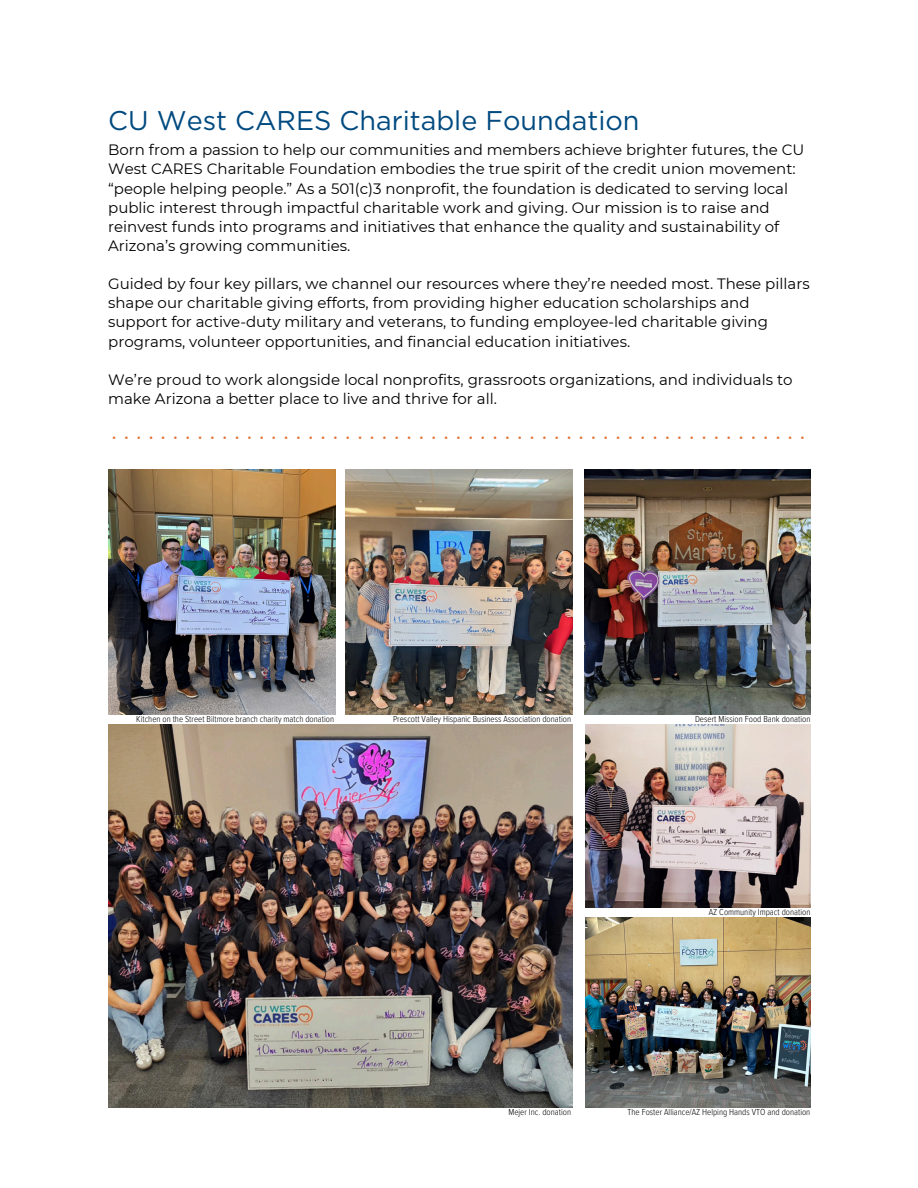
<style>
.page{position:relative;width:918px;height:1188px;background:#fff}
.page>*{position:absolute;margin:0;border:0;box-sizing:border-box;transform-origin:0 0}
.t1{font:27px "Gotham";color:#004a80}
.t2{font:500 18px "Montserrat";color:#e17134}
.t3{font:15px/19.2px "Montserrat";color:#000}
.t4{font:300 9px "Proxima Nova Cond";color:#000}
</style>
<div class="page">
<img style="left:108px;top:470px;width:227px;height:244px">
<img style="left:346px;top:470px;width:227px;height:244px">
<img style="left:584px;top:470px;width:226px;height:244px">
<img style="left:108px;top:725px;width:465px;height:382px">
<img style="left:585px;top:725px;width:225px;height:182px">
<img style="left:585px;top:918px;width:225px;height:189px">
<p class="t1" style="left:108px;top:104px;width:533px">CU West CARES Charitable Foundation</p>
<h2 class="t3" style="left:108px;top:140px;width:698px">Born from a passion to help our communities and members achieve brighter futures, the CU West CARES Charitable Foundation embodies the true spirit of the credit union movement: “people helping people.” As a 501(c)3 nonprofit, the foundation is dedicated to serving local public interest through impactful charitable work and giving. Our mission is to raise and reinvest funds into programs and initiatives that enhance the quality and sustainability of Arizona’s growing communities.</h2>
<p class="t3" style="left:108px;top:274px;width:703px">Guided by four key pillars, we channel our resources where they’re needed most. These pillars shape our charitable giving efforts, from providing higher education scholarships and support for active-duty military and veterans, to funding employee-led charitable giving programs, volunteer opportunities, and financial education initiatives.</p>
<p class="t3" style="left:108px;top:370px;width:686px">We’re proud to work alongside local nonprofits, grassroots organizations, and individuals to make Arizona a better place to live and thrive for all.</p>
<p class="t2" style="left:112px;top:421px;width:6px">.</p>
<p class="t2" style="left:124px;top:421px;width:6px">.</p>
<p class="t2" style="left:137px;top:421px;width:6px">.</p>
<p class="t2" style="left:149px;top:421px;width:6px">.</p>
<p class="t2" style="left:161px;top:421px;width:6px">.</p>
<p class="t2" style="left:174px;top:421px;width:6px">.</p>
<p class="t2" style="left:186px;top:421px;width:6px">.</p>
<p class="t2" style="left:198px;top:421px;width:6px">.</p>
<p class="t2" style="left:210px;top:421px;width:6px">.</p>
<p class="t2" style="left:223px;top:421px;width:6px">.</p>
<p class="t2" style="left:235px;top:421px;width:6px">.</p>
<p class="t2" style="left:247px;top:421px;width:6px">.</p>
<p class="t2" style="left:260px;top:421px;width:6px">.</p>
<p class="t2" style="left:272px;top:421px;width:6px">.</p>
<p class="t2" style="left:284px;top:421px;width:6px">.</p>
<p class="t2" style="left:297px;top:421px;width:6px">.</p>
<p class="t2" style="left:309px;top:421px;width:6px">.</p>
<p class="t2" style="left:321px;top:421px;width:6px">.</p>
<p class="t2" style="left:333px;top:421px;width:6px">.</p>
<p class="t2" style="left:346px;top:421px;width:6px">.</p>
<p class="t2" style="left:358px;top:421px;width:6px">.</p>
<p class="t2" style="left:370px;top:421px;width:6px">.</p>
<p class="t2" style="left:383px;top:421px;width:6px">.</p>
<p class="t2" style="left:395px;top:421px;width:6px">.</p>
<p class="t2" style="left:407px;top:421px;width:6px">.</p>
<p class="t2" style="left:419px;top:421px;width:6px">.</p>
<p class="t2" style="left:432px;top:421px;width:6px">.</p>
<p class="t2" style="left:444px;top:421px;width:6px">.</p>
<p class="t2" style="left:456px;top:421px;width:6px">.</p>
<p class="t2" style="left:469px;top:421px;width:6px">.</p>
<p class="t2" style="left:481px;top:421px;width:6px">.</p>
<p class="t2" style="left:493px;top:421px;width:6px">.</p>
<p class="t2" style="left:506px;top:421px;width:6px">.</p>
<p class="t2" style="left:518px;top:421px;width:6px">.</p>
<p class="t2" style="left:530px;top:421px;width:6px">.</p>
<p class="t2" style="left:542px;top:421px;width:6px">.</p>
<p class="t2" style="left:555px;top:421px;width:6px">.</p>
<p class="t2" style="left:567px;top:421px;width:6px">.</p>
<p class="t2" style="left:579px;top:421px;width:6px">.</p>
<p class="t2" style="left:592px;top:421px;width:6px">.</p>
<p class="t2" style="left:604px;top:421px;width:6px">.</p>
<p class="t2" style="left:616px;top:421px;width:6px">.</p>
<p class="t2" style="left:628px;top:421px;width:6px">.</p>
<p class="t2" style="left:641px;top:421px;width:6px">.</p>
<p class="t2" style="left:653px;top:421px;width:6px">.</p>
<p class="t2" style="left:665px;top:421px;width:6px">.</p>
<p class="t2" style="left:678px;top:421px;width:6px">.</p>
<p class="t2" style="left:690px;top:421px;width:6px">.</p>
<p class="t2" style="left:702px;top:421px;width:6px">.</p>
<p class="t2" style="left:715px;top:421px;width:6px">.</p>
<p class="t2" style="left:727px;top:421px;width:6px">.</p>
<p class="t2" style="left:739px;top:421px;width:6px">.</p>
<p class="t2" style="left:751px;top:421px;width:6px">.</p>
<p class="t2" style="left:764px;top:421px;width:6px">.</p>
<p class="t2" style="left:776px;top:421px;width:6px">.</p>
<p class="t2" style="left:788px;top:421px;width:6px">.</p>
<p class="t2" style="left:801px;top:421px;width:6px">.</p>
<p class="t4" style="left:136px;top:714px;width:199px">Kitchen on the Street Biltmore branch charity match donation</p>
<p class="t4" style="left:393px;top:714px;width:179px">Prescott Valley Hispanic Business Association donation</p>
<p class="t4" style="left:695px;top:714px;width:117px">Desert Mission Food Bank donation</p>
<p class="t4" style="left:709px;top:907px;width:103px">AZ Community Impact donation</p>
<p class="t4" style="left:508px;top:1106px;width:64px">Mejer Inc. donation</p>
<p class="t4" style="left:628px;top:1106px;width:184px">The Foster Alliance/AZ Helping Hands VTO and donation</p>
</div>
